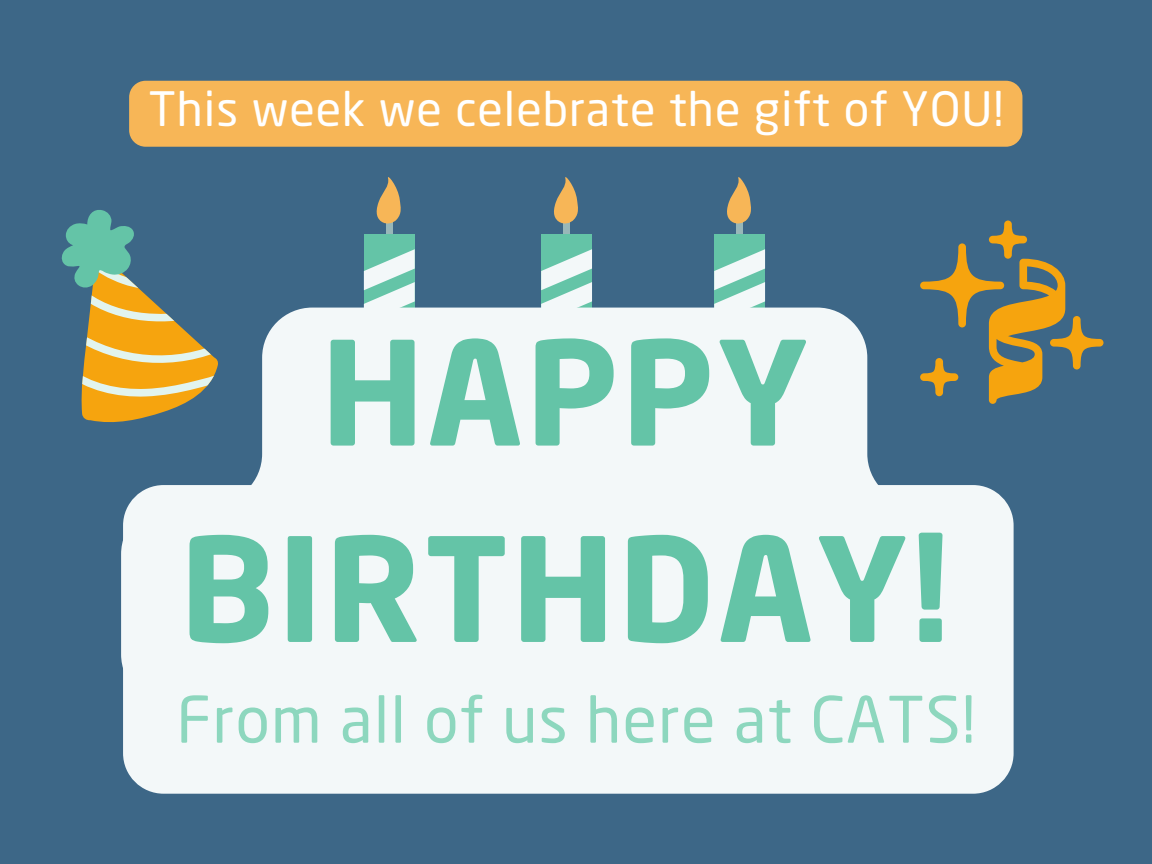
<style>
.page{position:relative;width:1152px;height:864px;background:#3d6787}
.page>*{position:absolute;margin:0;border:0;box-sizing:border-box;transform-origin:0 0}
.t1{font:700 142.5px/196.4px "Neo Sans Std";letter-spacing:.02em;color:#64c4a7;text-align:center}
.t2{font:63.15px "Neo Sans Std";letter-spacing:.02em;color:#8dd7be}
.t3{font:46.8px "Neo Sans Std";letter-spacing:.02em;color:#fff}
</style>
<div class="page">
<div style="left:386px;top:211px;width:6px;height:30px;background:#98b7b8"></div>
<div style="left:364px;top:234px;width:51px;height:120px;background:#64c4a7"></div>
<svg style="left:364px;top:249px;width:51px;height:59px"></svg>
<svg style="left:376px;top:177px;width:25px;height:48px"></svg>
<div style="left:563px;top:211px;width:7px;height:30px;background:#98b7b8"></div>
<div style="left:541px;top:234px;width:51px;height:120px;background:#64c4a7"></div>
<svg style="left:541px;top:249px;width:51px;height:59px"></svg>
<svg style="left:554px;top:177px;width:24px;height:47px"></svg>
<div style="left:736px;top:211px;width:7px;height:30px;background:#98b7b8"></div>
<div style="left:714px;top:234px;width:51px;height:120px;background:#64c4a7"></div>
<svg style="left:714px;top:249px;width:51px;height:59px"></svg>
<svg style="left:727px;top:177px;width:24px;height:47px"></svg>
<div style="left:123px;top:485px;width:891px;height:309px;background:#f3f8f9;border-radius:40px"></div>
<svg style="left:121px;top:308px;width:887px;height:396px"></svg>
<svg style="left:61px;top:210px;width:168px;height:228px"></svg>
<svg style="left:920px;top:221px;width:184px;height:183px"></svg>
<div style="left:129px;top:81px;width:893px;height:66px;background:#f7b657;border-radius:16px"></div>
<p class="t3" style="left:148px;top:90px;width:857px">This week we celebrate the gift of YOU!</p>
<h1 class="t1" style="left:180px;top:310px;width:772px">HAPPY<br>BIRTHDAY!</h1>
<h2 class="t2" style="left:176px;top:694px;width:801px">From all of us here at CATS!</h2>
</div>
